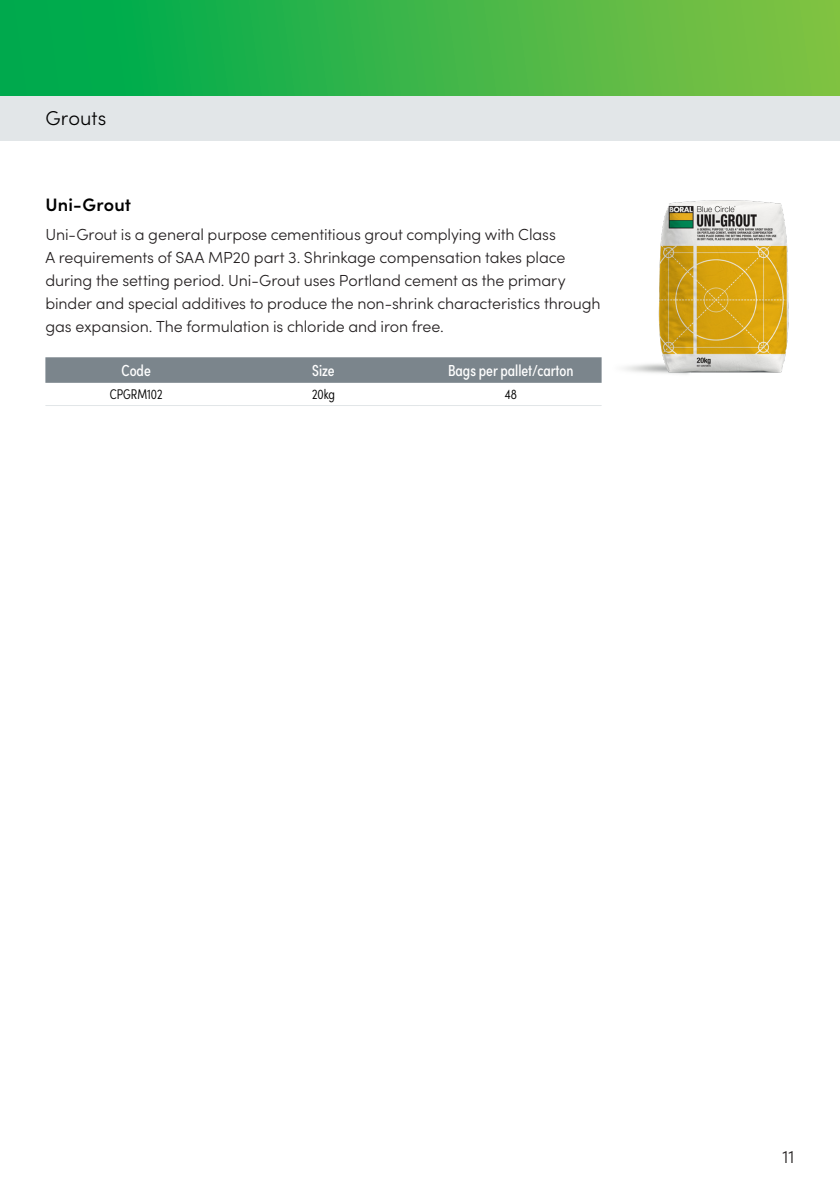
<style>
.page{position:relative;width:840px;height:1191px;background:#fff}
.page>*{position:absolute;margin:0;border:0;box-sizing:border-box;transform-origin:0 0}
.t1{font:300 20px "Sofia Pro";letter-spacing:.005em;color:#000}
.heading{font:600 18px "Sofia Pro";letter-spacing:.01em;color:#000}
.Body_Text{font:300 18px "Sofia Pro";color:#231f20}
.Body_Text-2{font:300 16px/23px "Sofia Pro";letter-spacing:-.005em;color:#231f20}
.t2{font:16px "Sofia Pro Condensed";color:#fff}
.t3{font:300 14px "Sofia Pro Condensed";color:#000}
</style>
<div class="page">
<div style="left:0;top:95px;width:839px;height:45px;background:#e2e6e8"></div>
<div style="left:0;top:0;width:839px;height:95px;background:linear-gradient(to right,#00a94f,#86c242)"></div>
<svg style="left:45px;top:357px;width:556px;height:26px;background:#7d878e"></svg>
<hr style="left:45px;top:405px;width:182px;height:1px;background:#e2e6e8">
<hr style="left:227px;top:405px;width:193px;height:1px;background:#e2e6e8">
<hr style="left:420px;top:405px;width:181px;height:1px;background:#e2e6e8">
<img style="left:601px;top:200px;width:188px;height:183px">
<p class="t1" style="left:45px;top:103px;width:62px">Grouts</p>
<p class="heading" style="left:45px;top:191px;width:87px">Uni-Grout</p>
<p class="Body_Text-2" style="left:45px;top:222px;width:556px">Uni-Grout is a general purpose cementitious grout complying with Class<br>A requirements of SAA MP20 part 3. Shrinkage compensation takes place during the setting period. Uni-Grout uses Portland cement as the primary binder and special additives to produce the non-shrink characteristics through gas expansion. The formulation is chloride and iron free.</p>
<p class="t2" style="left:121px;top:358px;width:31px">Code</p>
<p class="t2" style="left:312px;top:358px;width:24px">Size</p>
<p class="t2" style="left:448px;top:358px;width:127px">Bags per pallet/carton</p>
<p class="t3" style="left:110px;top:384px;width:54px">CPGRM102</p>
<p class="t3" style="left:312px;top:384px;width:24px">20kg</p>
<p class="t3" style="left:504px;top:384px;width:14px">48</p>
<p class="Body_Text" style="left:782px;top:1143px;width:14px">11</p>
</div>
